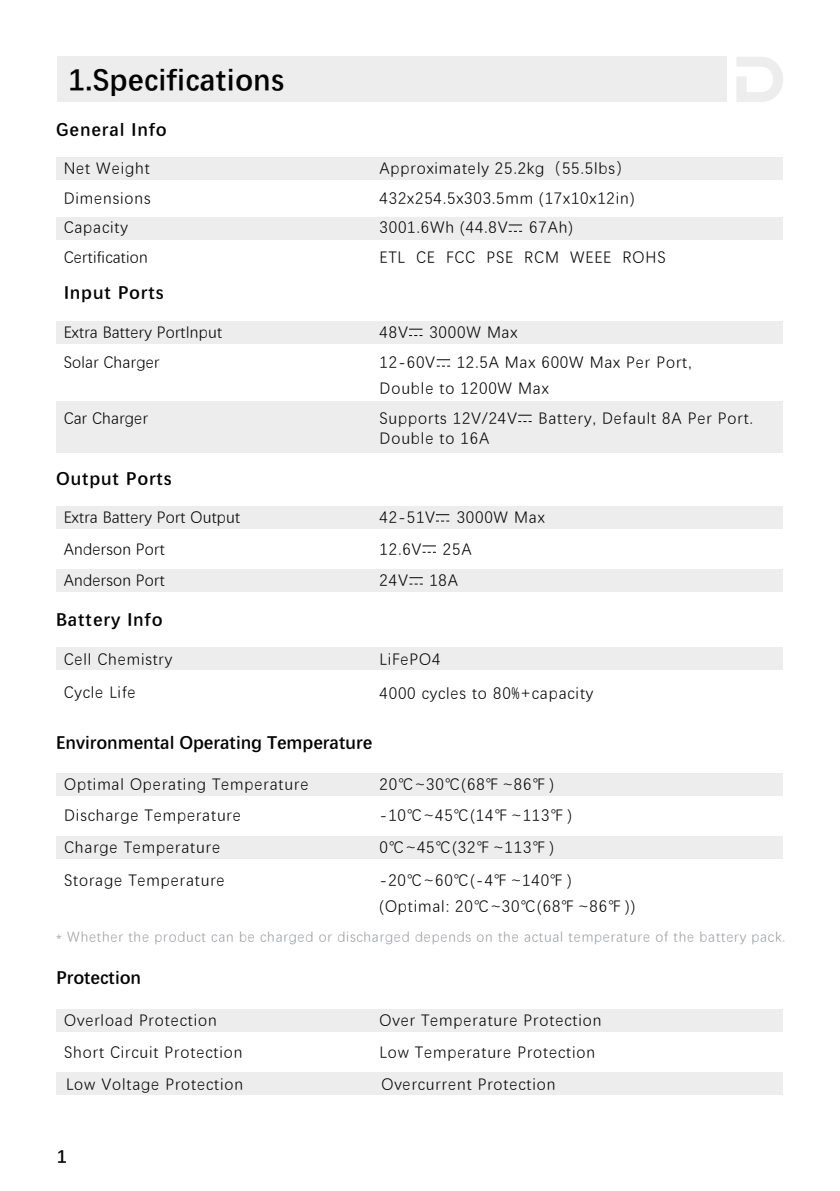
<style>
.page{position:relative;width:840px;height:1191px;background:#fff}
.page>*{position:absolute;margin:0;border:0;box-sizing:border-box;transform-origin:0 0}
.t1{font:700 30px "Deng Xian";letter-spacing:.01em;color:#030303}
.t2{font:700 18px "Deng Xian";color:#030303}
.t3{font:700 18px "Deng Xian";letter-spacing:.05em;color:#030303}
.t4{font:16px/32px "Deng Xian";letter-spacing:.05em;color:#030303}
.t5{font:16px/31.4px "Deng Xian";letter-spacing:.01em;color:#030303}
.t6{font:14px "Deng Xian";letter-spacing:.05em;color:#9d9fa3}
</style>
<div class="page">
<div style="left:57px;top:1008px;width:725px;height:23px;background:#ededed"></div>
<div style="left:57px;top:1072px;width:725px;height:23px;background:#ededed"></div>
<div style="left:57px;top:772px;width:725px;height:23px;background:#ededed"></div>
<div style="left:57px;top:836px;width:725px;height:23px;background:#ededed"></div>
<div style="left:57px;top:57px;width:669px;height:45px;background:#ededed"></div>
<div style="left:57px;top:157px;width:725px;height:23px;background:#ededed"></div>
<div style="left:57px;top:217px;width:725px;height:22px;background:#ededed"></div>
<div style="left:57px;top:321px;width:725px;height:23px;background:#ededed"></div>
<div style="left:56px;top:402px;width:726px;height:51px;background:#ededed"></div>
<div style="left:57px;top:506px;width:725px;height:22px;background:#ededed"></div>
<div style="left:57px;top:569px;width:725px;height:23px;background:#ededed"></div>
<div style="left:57px;top:647px;width:725px;height:22px;background:#ededed"></div>
<svg style="left:736px;top:57px;width:46px;height:45px"></svg>
<svg style="left:508px;top:225px;width:14px;height:7px"></svg>
<svg style="left:409px;top:329px;width:13px;height:7px"></svg>
<svg style="left:436px;top:359px;width:14px;height:1px"></svg>
<svg style="left:518px;top:415px;width:13px;height:7px"></svg>
<svg style="left:436px;top:514px;width:13px;height:1px"></svg>
<svg style="left:422px;top:545px;width:13px;height:1px"></svg>
<svg style="left:409px;top:577px;width:13px;height:1px"></svg>
<h1 class="t1" style="left:68px;top:59px;width:217px">1.Specifications</h1>
<p class="t3" style="left:56px;top:118px;width:112px">General Info</p>
<p class="t4" style="left:64px;top:151px;width:88px">Net Weight</p>
<p class="t4" style="left:379px;top:151px;width:253px">Approximately 25.2kg（55.5lbs）</p>
<p class="t4" style="left:64px;top:181px;width:88px">Dimensions</p>
<p class="t4" style="left:379px;top:181px;width:256px">432x254.5x303.5mm (17x10x12in)</p>
<p class="t4" style="left:64px;top:211px;width:66px">Capacity</p>
<p class="t4" style="left:379px;top:211px;width:129px">3001.6Wh (44.8V</p>
<p class="t4" style="left:529px;top:211px;width:45px">67Ah)</p>
<p class="t5" style="left:64px;top:241px;width:86px">Certification</p>
<p class="t3" style="left:64px;top:280px;width:101px">Input Ports</p>
<p class="t4" style="left:379px;top:241px;width:287px">ETL CE FCC PSE RCM WEEE ROHS</p>
<p class="t5" style="left:64px;top:315px;width:160px">Extra Battery PortInput</p>
<p class="t4" style="left:379px;top:315px;width:30px">48V</p>
<p class="t4" style="left:429px;top:315px;width:90px">3000W Max</p>
<p class="t5" style="left:64px;top:346px;width:97px">Solar Charger</p>
<p class="t4" style="left:379px;top:346px;width:57px">12-60V</p>
<p class="t4" style="left:379px;top:349px;width:313px;line-height:26px;text-indent:77px">12.5A Max 600W Max Per Port,<br>Double to 1200W Max</p>
<p class="t5" style="left:64px;top:402px;width:86px">Car Charger</p>
<p class="t4" style="left:379px;top:402px;width:139px">Supports 12V/24V</p>
<p class="t4" style="left:538px;top:402px;width:216px">Battery, Default 8A Per Port.</p>
<p class="t4" style="left:379px;top:421px;width:111px">Double to 16A</p>
<p class="t3" style="left:56px;top:466px;width:117px">Output Ports</p>
<p class="t5" style="left:64px;top:501px;width:178px">Extra Battery Port Output<br>Anderson Port<br>Anderson Port</p>
<p class="t3" style="left:56px;top:607px;width:108px">Battery Info</p>
<p class="t4" style="left:379px;top:501px;width:57px">42-51V</p>
<p class="t4" style="left:456px;top:501px;width:90px">3000W Max</p>
<p class="t4" style="left:379px;top:532px;width:43px">12.6V</p>
<p class="t4" style="left:442px;top:532px;width:30px">25A</p>
<p class="t4" style="left:379px;top:564px;width:30px">24V</p>
<p class="t4" style="left:429px;top:564px;width:30px">18A</p>
<p class="t4" style="left:64px;top:642px;width:110px">Cell Chemistry</p>
<p class="t4" style="left:379px;top:642px;width:63px">LiFePO4</p>
<p class="t4" style="left:64px;top:676px;width:73px">Cycle Life</p>
<p class="t4" style="left:379px;top:676px;width:215px">4000 cycles to 80%+capacity</p>
<p class="t2" style="left:56px;top:730px;width:317px">Environmental Operating Temperature</p>
<p class="t4" style="left:64px;top:767px;width:246px">Optimal Operating Temperature<br>Discharge Temperature<br>Charge Temperature<br>Storage Temperature</p>
<p class="t4" style="left:379px;top:767px;width:194px">20℃~30℃(68℉~86℉) -10℃~45℃(14℉~113℉)<br>0℃~45℃(32℉~113℉) -20℃~60℃(-4℉~140℉)</p>
<p class="t4" style="left:379px;top:889px;width:257px">(Optimal: 20℃~30℃(68℉~86℉))</p>
<p class="t6" style="left:56px;top:928px;width:730px">* Whether the product can be charged or discharged depends on the actual temperature of the battery pack.</p>
<p class="t2" style="left:56px;top:965px;width:86px">Protection</p>
<p class="t4" style="left:64px;top:1003px;width:154px">Overload Protection</p>
<p class="t4" style="left:379px;top:1003px;width:223px">Over Temperature Protection</p>
<p class="t4" style="left:64px;top:1035px;width:180px">Short Circuit Protection</p>
<p class="t4" style="left:379px;top:1035px;width:217px">Low Temperature Protection</p>
<p class="t4" style="left:66px;top:1067px;width:179px">Low Voltage Protection</p>
<p class="t4" style="left:381px;top:1067px;width:176px">Overcurrent Protection</p>
<p class="t2" style="left:57px;top:1144px;width:11px">1</p>
</div>
